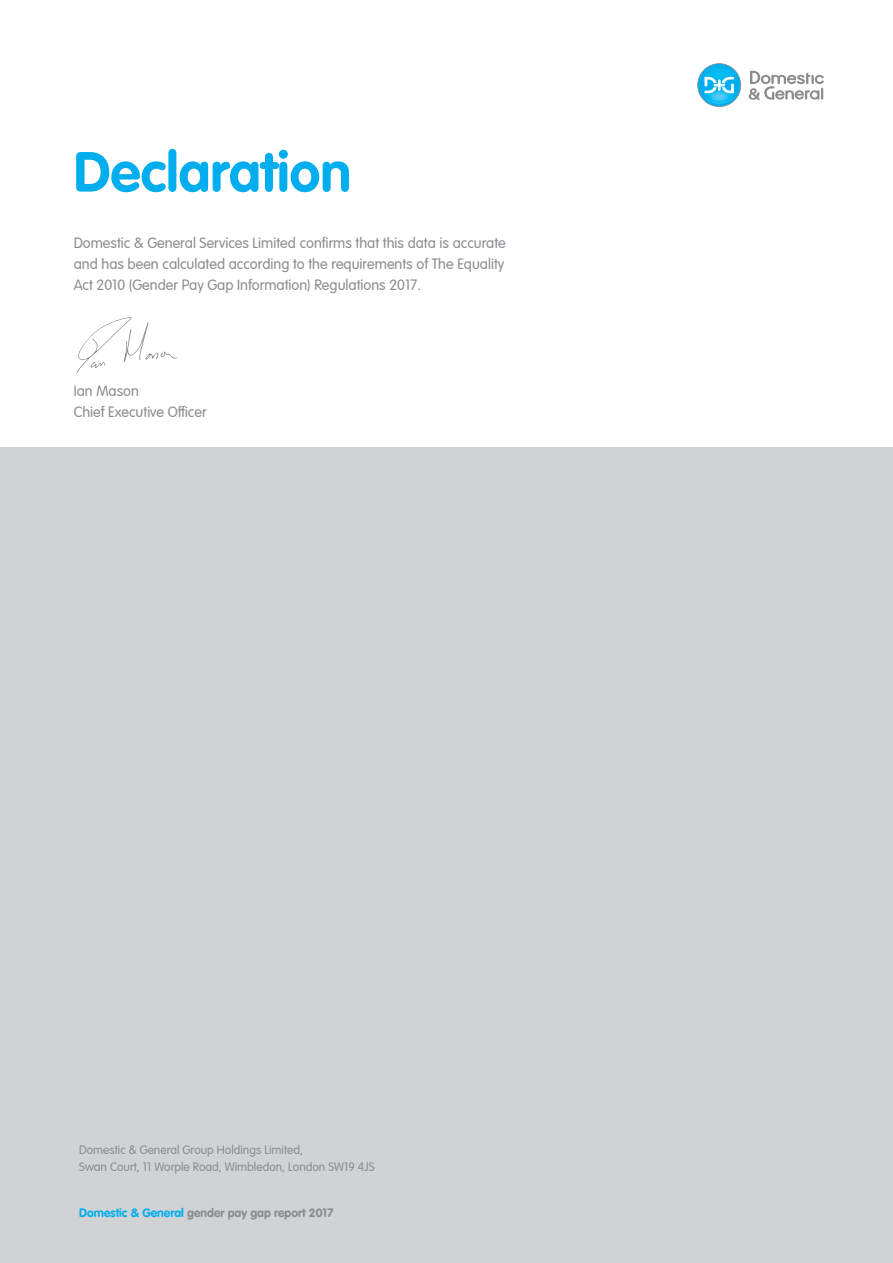
<style>
.page{position:relative;width:893px;height:1263px;background:#fff}
.page>*{position:absolute;margin:0;border:0;box-sizing:border-box;transform-origin:0 0}
.Headline{font:700 55.5px "VAG Rounded LT Pro";color:#00aeef}
.Body_2{font:300 14.7px/21px "VAG Rounded LT Pro";color:#8a8c8f;text-align:justify}
.Declaration{font:300 12px "VAG Rounded LT Pro";color:#8a8c8f}
.Declaration-2{font:700 12px "VAG Rounded LT Pro";color:#8a8c8f}
.s1{color:#00aeef}
</style>
<div class="page">
<svg style="left:749px;top:71px;width:75px;height:29px"></svg>
<svg style="left:697px;top:63px;width:44px;height:44px"></svg>
<img style="left:704px;top:96px;width:30px;height:8px">
<div style="left:0;top:447px;width:893px;height:816px;background:#d1d2d4"></div>
<svg style="left:77px;top:317px;width:100px;height:55px"></svg>
<p class="Headline" style="left:74px;top:137px;width:279px">Declaration</p>
<p class="Body_2" style="left:74px;top:232px;width:434px">Domestic &amp; General Services Limited confirms that this data is accurate and has been calculated according to the requirements of The Equality Act 2010 (Gender Pay Gap Information) Regulations 2017.</p>
<p class="Body_2" style="left:74px;top:380px;width:134px">Ian Mason<br>Chief Executive Officer</p>
<p class="Declaration" style="left:79px;top:1143px;width:225px">Domestic &amp; General Group Holdings Limited,</p>
<p class="Declaration" style="left:79px;top:1160px;width:297px">Swan Court, 11 Worple Road, Wimbledon, London SW19 4JS</p>
<p class="Declaration-2" style="left:79px;top:1205px;width:256px"><span class="s1">Domestic &amp; General</span> gender pay gap report 2017</p>
</div>
